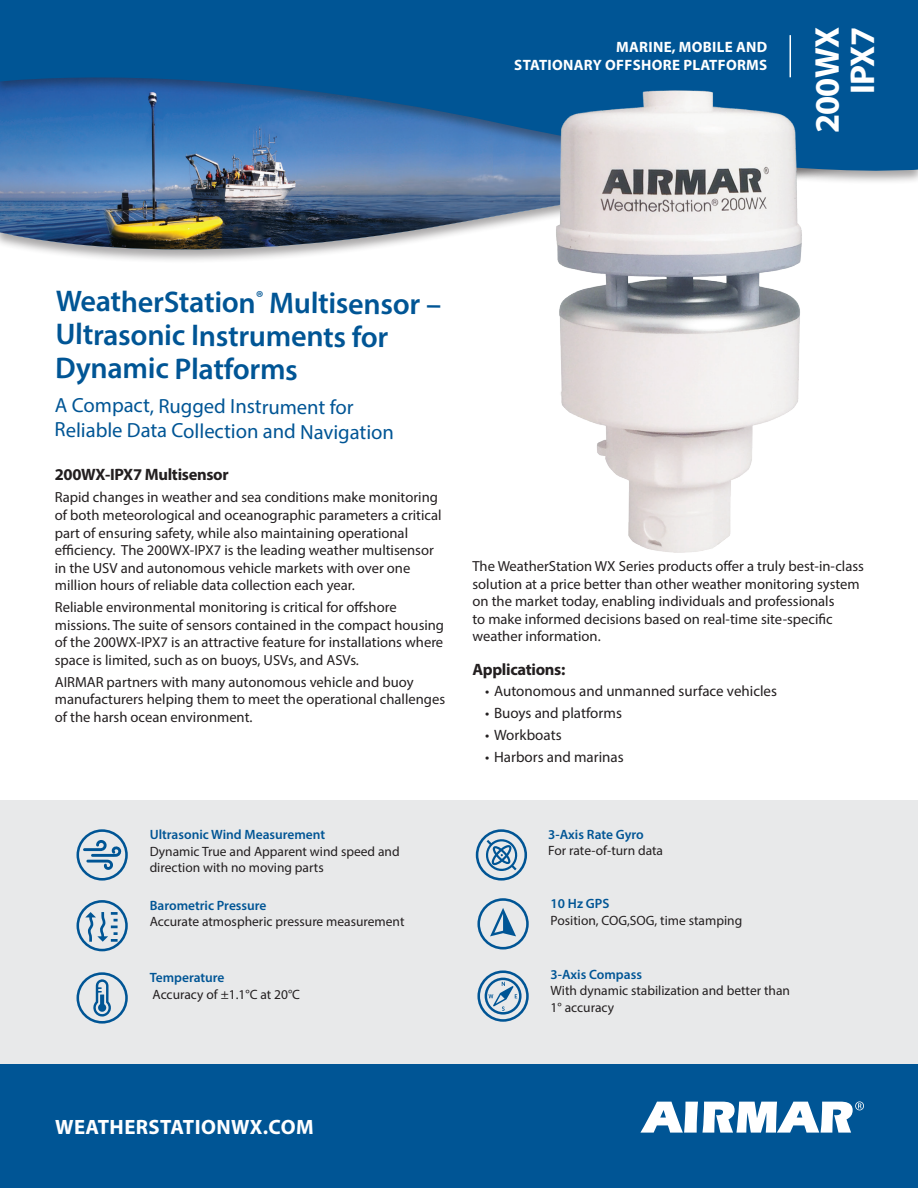
<style>
.page{position:relative;width:918px;height:1188px;background:#fff}
.page>*{position:absolute;margin:0;border:0;box-sizing:border-box;transform-origin:0 0}
.t1{font:700 34.5px/35.4px "Myriad Pro";letter-spacing:-.02em;color:#fff;text-align:right}
.t2{font:600 30.15px/33px "Myriad Pro";letter-spacing:-.02em;color:#005595}
.t3{font:700 20.85px "Myriad Pro";letter-spacing:.02em;color:#fff}
.t4{font:20.55px/24.6px "Myriad Pro";color:#005595}
.t5{font:700 16.5px "Myriad Pro";letter-spacing:-.02em;color:#231f20}
.t6{font:15px "Myriad Pro";color:#231f20}
.t7{font:700 15px/18px "Myriad Pro";letter-spacing:.02em;color:#fff;text-align:right}
.t8{font:14.7px/17.5px "Myriad Pro";color:#231f20}
.t9{font:13.5px/16.2px "Myriad Pro";color:#231f20}
.t10{font:600 13.5px "Myriad Pro";color:#005595}
</style>
<div class="page">
<svg style="left:43px;top:251px;width:296px;height:10px"></svg>
<img style="left:0;top:185px;width:532px;height:66px">
<div style="left:0;top:800px;width:918px;height:265px;background:#e8e9ea"></div>
<svg style="left:0;top:0;width:918px;height:182px;background:#1a63a1"></svg>
<hr style="left:790px;top:35px;width:1px;height:42px;background:#fff">
<svg style="left:77px;top:829px;width:51px;height:52px"></svg>
<svg style="left:77px;top:900px;width:51px;height:51px"></svg>
<svg style="left:77px;top:972px;width:51px;height:52px"></svg>
<svg style="left:477px;top:898px;width:52px;height:51px"></svg>
<svg style="left:477px;top:970px;width:52px;height:52px"></svg>
<svg style="left:476px;top:829px;width:51px;height:52px"></svg>
<img style="left:532px;top:77px;width:289px;height:476px">
<div style="left:0;top:1065px;width:918px;height:123px;background:#005595"></div>
<svg style="left:640px;top:1101px;width:224px;height:32px"></svg>
<p class="t7" style="left:514px;top:38px;width:255px">MARINE, MOBILE AND<br>STATIONARY OFFSHORE PLATFORMS</p>
<h1 class="t1" style="left:808px;top:133px;width:108px;rotate:-90deg">200WX<br>IPX7</h1>
<h2 class="t2" style="left:55px;top:285px;width:388px">WeatherStation<sup>®</sup> Multisensor –<br>Ultrasonic Instruments for<br>Dynamic Platforms</h2>
<h3 class="t4" style="left:55px;top:391px;width:341px;rotate:1deg">A Compact, Rugged Instrument for<br>Reliable Data Collection and Navigation</h3>
<p class="t5" style="left:55px;top:464px;width:175px">200WX-IPX7 Multisensor</p>
<p class="t8" style="left:55px;top:488px;width:388px">Rapid changes in weather and sea conditions make monitoring of both meteorological and oceanographic parameters a critical part of ensuring safety, while also maintaining operational efficiency. The 200WX-IPX7 is the leading weather multisensor in the USV and autonomous vehicle markets with over one million hours of reliable data collection each year.</p>
<p class="t8" style="left:55px;top:598px;width:391px">Reliable environmental monitoring is critical for offshore missions. The suite of sensors contained in the compact housing of the 200WX-IPX7 is an attractive feature for installations where space is limited, such as on buoys, USVs, and ASVs.</p>
<p class="t8" style="left:55px;top:673px;width:392px">AIRMAR partners with many autonomous vehicle and buoy manufacturers helping them to meet the operational challenges of the harsh ocean environment.</p>
<p class="t10" style="left:150px;top:826px;width:177px">Ultrasonic Wind Measurement</p>
<p class="t9" style="left:150px;top:843px;width:251px">Dynamic True and Apparent wind speed and direction with no moving parts</p>
<p class="t10" style="left:150px;top:897px;width:118px">Barometric Pressure</p>
<p class="t9" style="left:150px;top:914px;width:256px">Accurate atmospheric pressure measurement</p>
<p class="t10" style="left:150px;top:969px;width:76px">Temperature</p>
<p class="t9" style="left:153px;top:986px;width:149px">Accuracy of ±1.1°C at 20°C</p>
<p class="t8" style="left:472px;top:557px;width:393px">The WeatherStation WX Series products offer a truly best-in-class solution at a price better than other weather monitoring system on the market today, enabling individuals and professionals<br>to make informed decisions based on real-time site-specific weather information.</p>
<p class="t5" style="left:472px;top:658px;width:94px">Applications:</p>
<p class="t6" style="left:485px;top:682px;width:293px">• Autonomous and unmanned surface vehicles</p>
<p class="t6" style="left:485px;top:704px;width:138px">• Buoys and platforms</p>
<p class="t6" style="left:485px;top:726px;width:78px">• Workboats</p>
<p class="t6" style="left:485px;top:747px;width:140px">• Harbors and marinas</p>
<p class="t10" style="left:548px;top:826px;width:97px">3-Axis Rate Gyro</p>
<p class="t9" style="left:548px;top:842px;width:116px">For rate-of-turn data</p>
<p class="t10" style="left:551px;top:895px;width:60px">10 Hz GPS</p>
<p class="t9" style="left:551px;top:912px;width:193px">Position, COG,SOG, time stamping</p>
<p class="t10" style="left:551px;top:966px;width:93px">3-Axis Compass</p>
<p class="t9" style="left:551px;top:983px;width:241px">With dynamic stabilization and better than<br>1° accuracy</p>
<h3 class="t3" style="left:55px;top:1113px;width:260px">WEATHERSTATIONWX.COM</h3>
</div>
